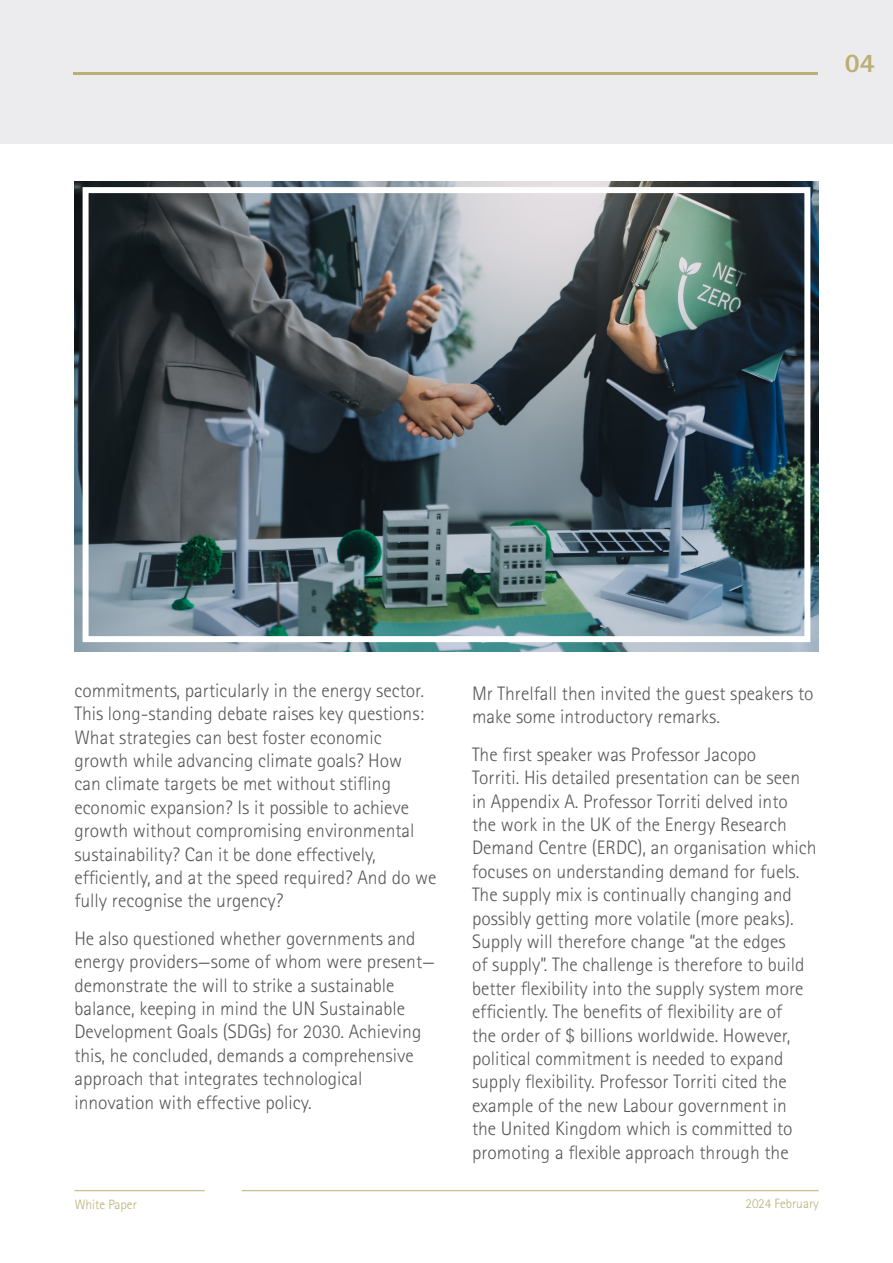
<style>
.page{position:relative;width:893px;height:1263px;background:#fff}
.page>*{position:absolute;margin:0;border:0;box-sizing:border-box;transform-origin:0 0}
.t1{font:800 27px "Rotis Sans Serif Std";color:#baaf75}
.t2{font:300 19.5px/23.4px "Rotis Sans Serif Std";color:#57585a}
.t3{font:300 13.5px "Rotis Sans Serif Std";color:#baaf75}
</style>
<div class="page">
<div style="left:0;top:0;width:893px;height:144px;background:#ececee"></div>
<hr style="left:74px;top:72px;width:744px;height:3px;background:#baaf75">
<hr style="left:0;top:0;width:1px;height:143px;background:#baaf75">
<img style="left:74px;top:182px;width:745px;height:469px">
<div style="left:83px;top:187px;width:727px;height:455px;border:6px solid #fff"></div>
<hr style="left:74px;top:1190px;width:131px;height:1px;background:#baaf75">
<hr style="left:242px;top:1190px;width:577px;height:1px;background:#baaf75">
<p class="t1" style="left:845px;top:45px;width:32px">04</p>
<p class="t2" style="left:74px;top:678px;width:364px">commitments, particularly in the energy sector.<br>This long-standing debate raises key questions:<br>What strategies can best foster economic growth while advancing climate goals? How<br>can climate targets be met without stifling economic expansion? Is it possible to achieve growth without compromising environmental sustainability? Can it be done effectively, efficiently, and at the speed required? And do we fully recognise the urgency?</p>
<p class="t2" style="left:74px;top:926px;width:362px">He also questioned whether governments and energy providers—some of whom were present— demonstrate the will to strike a sustainable balance, keeping in mind the UN Sustainable Development Goals (SDGs) for 2030. Achieving this, he concluded, demands a comprehensive approach that integrates technological innovation with effective policy.</p>
<p class="t2" style="left:472px;top:682px;width:343px">Mr Threlfall then invited the guest speakers to make some introductory remarks.</p>
<p class="t2" style="left:472px;top:742px;width:346px">The first speaker was Professor Jacopo<br>Torriti. His detailed presentation can be seen in Appendix A. Professor Torriti delved into the work in the UK of the Energy Research Demand Centre (ERDC), an organisation which focuses on understanding demand for fuels.<br>The supply mix is continually changing and possibly getting more volatile (more peaks).<br>Supply will therefore change “at the edges<br>of supply”. The challenge is therefore to build better flexibility into the supply system more efficiently. The benefits of flexibility are of<br>the order of $ billions worldwide. However, political commitment is needed to expand supply flexibility. Professor Torriti cited the example of the new Labour government in<br>the United Kingdom which is committed to promoting a flexible approach through the</p>
<p class="t3" style="left:75px;top:1196px;width:64px">White Paper</p>
<p class="t3" style="left:745px;top:1195px;width:75px">2024 February</p>
</div>
